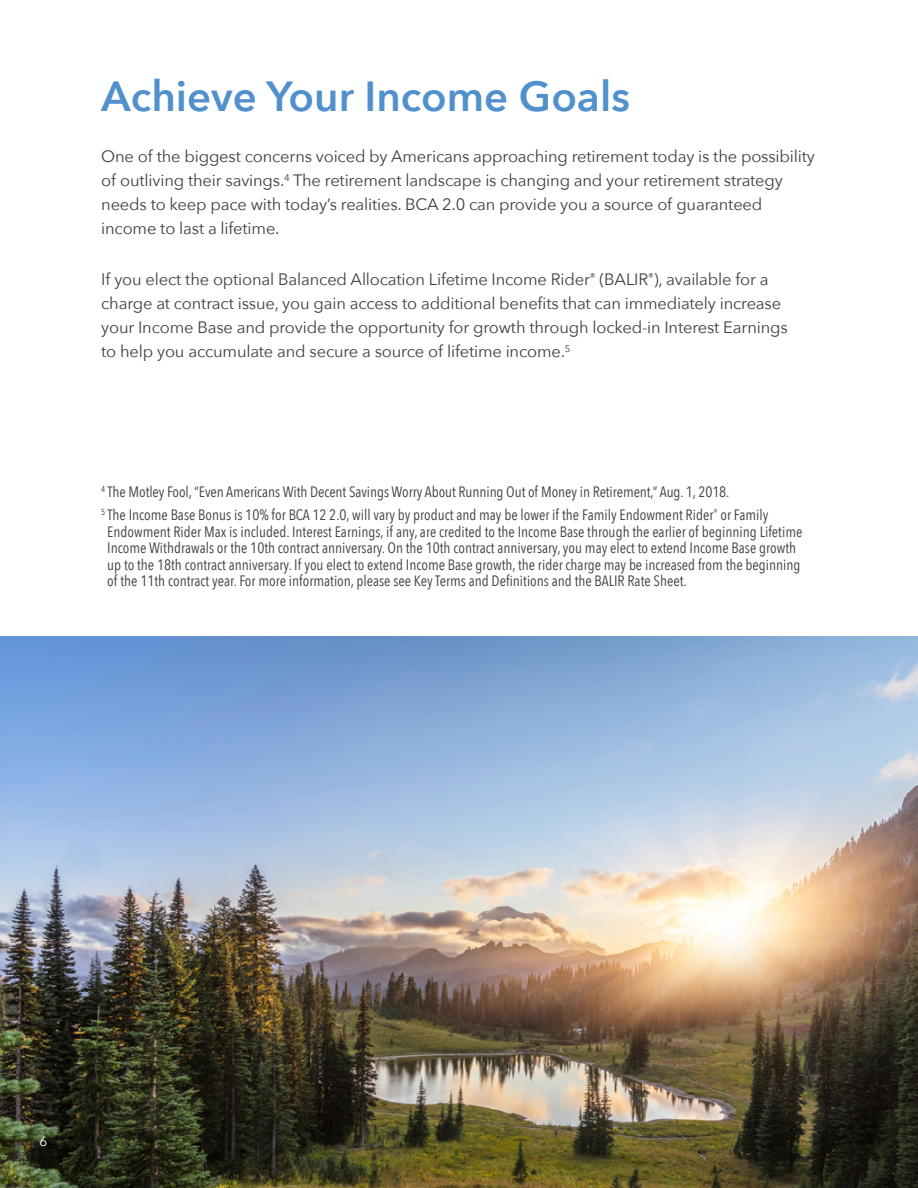
<style>
.page{position:relative;width:918px;height:1188px;background:#fff}
.page>*{position:absolute;margin:0;border:0;box-sizing:border-box;transform-origin:0 0}
.t1{font:600 42px "Avenir Next";color:#5090cc}
.t2{font:16.5px/24px "Avenir Next";letter-spacing:-.01em;color:#3e3e3f}
.t3{font:15px/16.5px "Avenir Next Condensed";color:#3e3e3f}
.t4{font:13.5px "Avenir Next";color:#fff}
</style>
<div class="page">
<img style="left:0;top:636px;width:918px;height:552px">
<h1 class="t1" style="left:101px;top:60px;width:530px">Achieve Your Income Goals</h1>
<p class="t2" style="left:101px;top:144px;width:715px">One of the biggest concerns voiced by Americans approaching retirement today is the possibility of outliving their savings.<sup>4</sup> The retirement landscape is changing and your retirement strategy needs to keep pace with today’s realities. BCA 2.0 can provide you a source of guaranteed income to last a lifetime.</p>
<p class="t2" style="left:101px;top:267px;width:688px">If you elect the optional Balanced Allocation Lifetime Income Rider<sup>®</sup> (BALIR<sup>®</sup>), available for a charge at contract issue, you gain access to additional benefits that can immediately increase your Income Base and provide the opportunity for growth through locked-in Interest Earnings to help you accumulate and secure a source of lifetime income.<sup>5</sup></p>
<p class="t3" style="left:101px;top:479px;width:669px;line-height:23.2px"><sup>4</sup> The Motley Fool, “Even Americans With Decent Savings Worry About Running Out of Money in Retirement,” Aug. 1, 2018.<br><sup>5</sup> The Income Base Bonus is 10% for BCA 12 2.0, will vary by product and may be lower if the Family Endowment Rider<sup>®</sup> or Family</p>
<p class="t3" style="left:107px;top:523px;width:697px">Endowment Rider Max is included. Interest Earnings, if any, are credited to the Income Base through the earlier of beginning Lifetime Income Withdrawals or the 10th contract anniversary. On the 10th contract anniversary, you may elect to extend Income Base growth up to the 18th contract anniversary. If you elect to extend Income Base growth, the rider charge may be increased from the beginning of the 11th contract year. For more information, please see Key Terms and Definitions and the BALIR Rate Sheet.</p>
<p class="t4" style="left:40px;top:1130px;width:9px">6</p>
</div>
